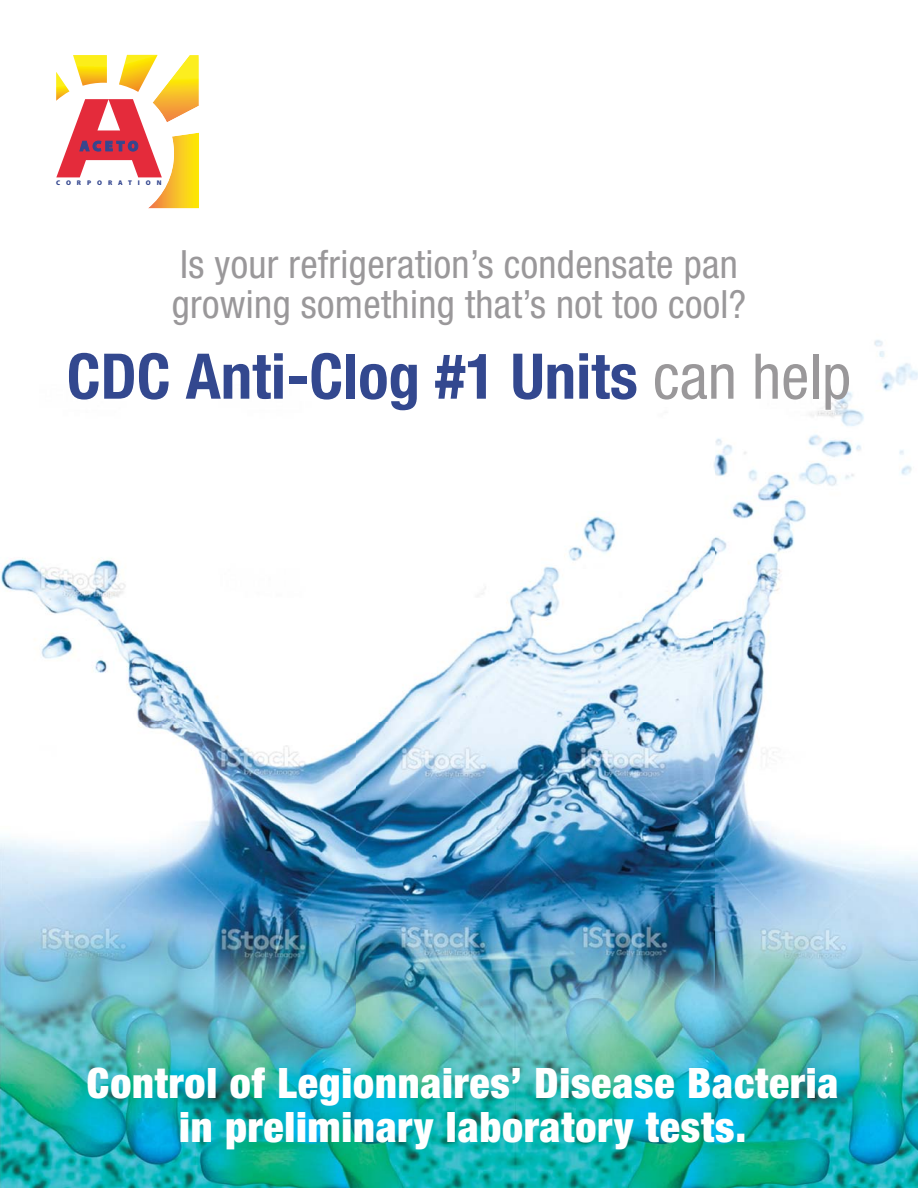
<style>
.page{position:relative;width:918px;height:1188px;background:#fff}
.page>*{position:absolute;margin:0;border:0;box-sizing:border-box;transform-origin:0 0}
.t1{font:700 condensed 63px "Helvetica Neue";color:#33488f}
.t2{font:900 condensed 42px/43.5px "Helvetica Neue";letter-spacing:.02em;color:#fff;text-align:center}
.t3{font:condensed 39px/40.5px "Helvetica Neue";letter-spacing:.01em;color:#9a989a}
.t4{font:900 14.4px "Myriad Pro";letter-spacing:.235em;color:#34478f}
.t5{font:900 6.75px "Myriad Pro";letter-spacing:.87em;color:#34478f}
.s1{font-weight:400;color:#9a989a}
</style>
<div class="page">
<img style="left:0;top:54px;width:918px;height:1134px">
<svg style="left:56px;top:55px;width:106px;height:122px"></svg>
<img style="left:153px;top:55px;width:46px;height:67px">
<img style="left:148px;top:133px;width:51px;height:75px">
<p class="t4" style="left:80px;top:138px;width:60px">ACETO</p>
<p class="t5" style="left:56px;top:178px;width:107px">CORPORATION</p>
<p class="t3" style="left:172px;top:247px;width:576px">Is your refrigeration’s condensate pan growing something that’s not too cool?</p>
<p class="t1" style="left:67px;top:354px;width:786px">CDC Anti-Clog #1 Units <span class="s1">can help</span></p>
<p class="t2" style="left:87px;top:1065px;width:753px">Control of Legionnaires’ Disease Bacteria in preliminary laboratory tests.</p>
</div>
